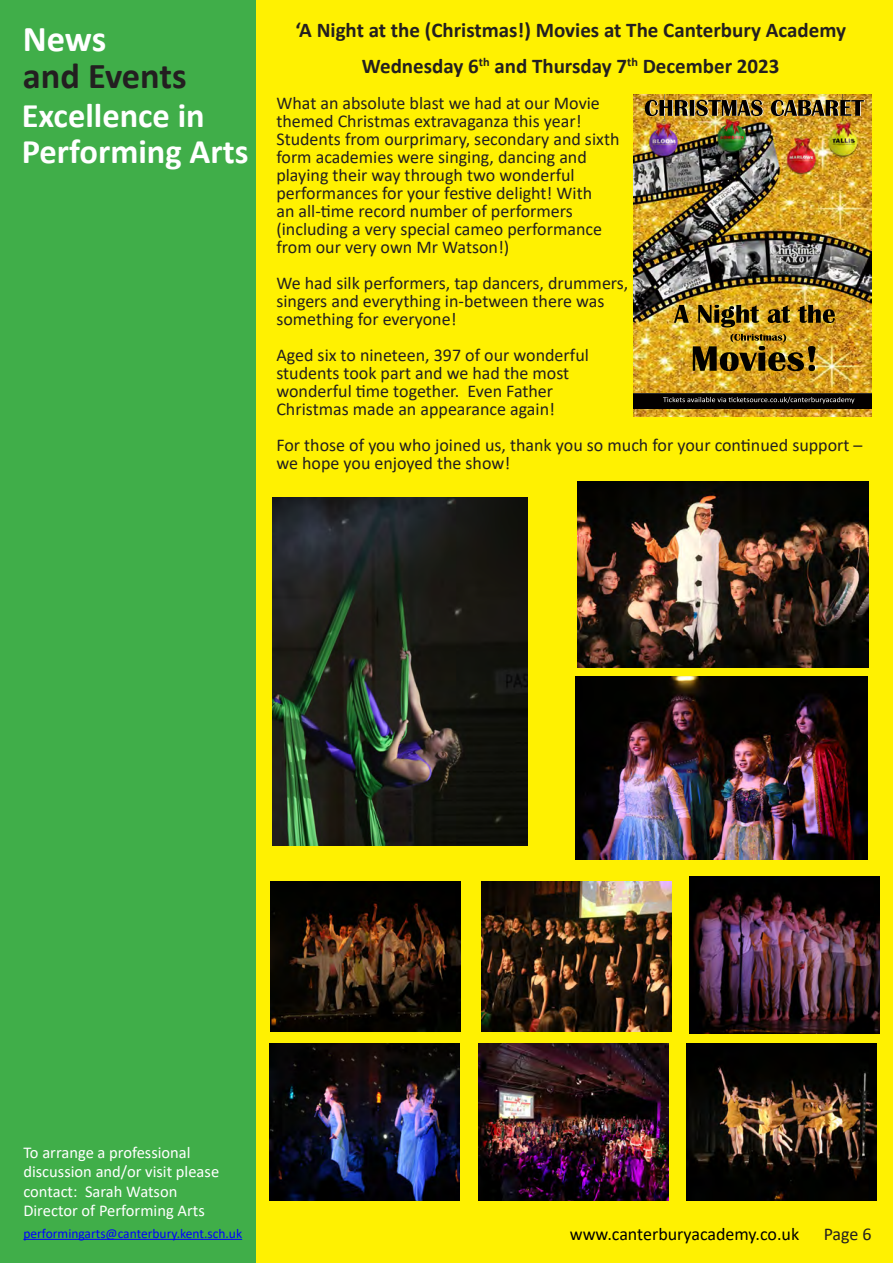
<style>
.page{position:relative;width:893px;height:1263px;background:#fff}
.page>*{position:absolute;margin:0;border:0;box-sizing:border-box;transform-origin:0 0}
.t1{font:700 36.45px "Calibri";color:#231f20}
.t2{font:700 36.45px "Calibri";color:#fff}
.t3{font:700 34.5px "Calibri";color:#fff}
.t4{font:700 21px "Calibri";color:#231f20}
.t5{font:18px/18px "Calibri";color:#231f20}
.t6{font:18px "Calibri";color:#000}
.t7{font:16.5px "Calibri";color:#fff}
.t8{font:13.5px "Calibri";color:#00f}
</style>
<div class="page">
<div style="left:240px;top:0;width:653px;height:1263px;background:#fff101"></div>
<div style="left:0;top:0;width:256px;height:1263px;background:#40ae49"></div>
<hr style="left:23px;top:1239px;width:219px;height:1px;background:#00f">
<img style="left:577px;top:481px;width:292px;height:187px">
<img style="left:686px;top:1043px;width:190px;height:157px">
<img style="left:271px;top:882px;width:190px;height:149px">
<img style="left:482px;top:882px;width:190px;height:149px">
<img style="left:272px;top:497px;width:255px;height:348px">
<img style="left:689px;top:877px;width:190px;height:157px">
<img style="left:576px;top:676px;width:291px;height:184px">
<img style="left:478px;top:1044px;width:190px;height:157px">
<img style="left:270px;top:1043px;width:190px;height:157px">
<img style="left:634px;top:95px;width:238px;height:321px">
<svg style="left:664px;top:95px;width:1px;height:26px"></svg>
<svg style="left:732px;top:95px;width:1px;height:21px"></svg>
<img style="left:801px;top:95px;width:1px;height:42px">
<svg style="left:843px;top:95px;width:1px;height:25px"></svg>
<img style="left:634px;top:393px;width:238px;height:16px">
<p class="t2" style="left:23px;top:14px;width:85px">News</p>
<p class="t1" style="left:23px;top:50px;width:165px">and Events</p>
<p class="t3" style="left:22px;top:91px;width:185px">Excellence in</p>
<p class="t3" style="left:22px;top:127px;width:228px">Performing Arts</p>
<p class="t4" style="left:295px;top:15px;width:552px">‘A Night at the (Christmas!) Movies at The Canterbury Academy</p>
<p class="t4" style="left:362px;top:51px;width:419px">Wednesday 6<sup>th</sup> and Thursday 7<sup>th</sup> December 2023</p>
<p class="t5" style="left:276px;top:94px;width:325px">What an absolute blast we had at our Movie</p>
<p class="t5" style="left:276px;top:112px;width:307px">themed Christmas extravaganza this year!</p>
<p class="t5" style="left:276px;top:130px;width:345px">Students from ourprimary, secondary and sixth</p>
<p class="t5" style="left:276px;top:148px;width:312px">form academies were singing, dancing and</p>
<p class="t5" style="left:276px;top:166px;width:300px">playing their way through two wonderful</p>
<p class="t5" style="left:276px;top:184px;width:317px">performances for your festive delight! With</p>
<p class="t5" style="left:276px;top:202px;width:298px">an all-time record number of performers</p>
<p class="t5" style="left:276px;top:220px;width:327px">(including a very special cameo performance</p>
<p class="t5" style="left:276px;top:238px;width:234px">from our very own Mr Watson!)</p>
<p class="t5" style="left:276px;top:274px;width:354px">We had silk performers, tap dancers, drummers,</p>
<p class="t5" style="left:276px;top:292px;width:330px">singers and everything in-between there was</p>
<p class="t5" style="left:276px;top:310px;width:182px">something for everyone!</p>
<p class="t5" style="left:276px;top:346px;width:314px">Aged six to nineteen, 397 of our wonderful</p>
<p class="t5" style="left:276px;top:364px;width:294px">students took part and we had the most</p>
<p class="t5" style="left:276px;top:382px;width:278px">wonderful time together. Even Father</p>
<p class="t5" style="left:276px;top:400px;width:280px">Christmas made an appearance again!</p>
<p class="t5" style="left:276px;top:436px;width:588px">For those of you who joined us, thank you so much for your continued support – we hope you enjoyed the show!</p>
<p class="t7" style="left:23px;top:1141px;width:169px">To arrange a professional</p>
<p class="t7" style="left:23px;top:1160px;width:197px">discussion and/or visit please</p>
<p class="t7" style="left:23px;top:1180px;width:156px">contact: Sarah Watson</p>
<p class="t7" style="left:23px;top:1199px;width:183px">Director of Performing Arts</p>
<p class="t8" style="left:23px;top:1224px;width:220px">performingarts@canterbury.kent.sch.uk</p>
<p class="t6" style="left:570px;top:1222px;width:231px">www.canterburyacademy.co.uk</p>
<p class="t5" style="left:824px;top:1225px;width:50px">Page 6</p>
</div>
